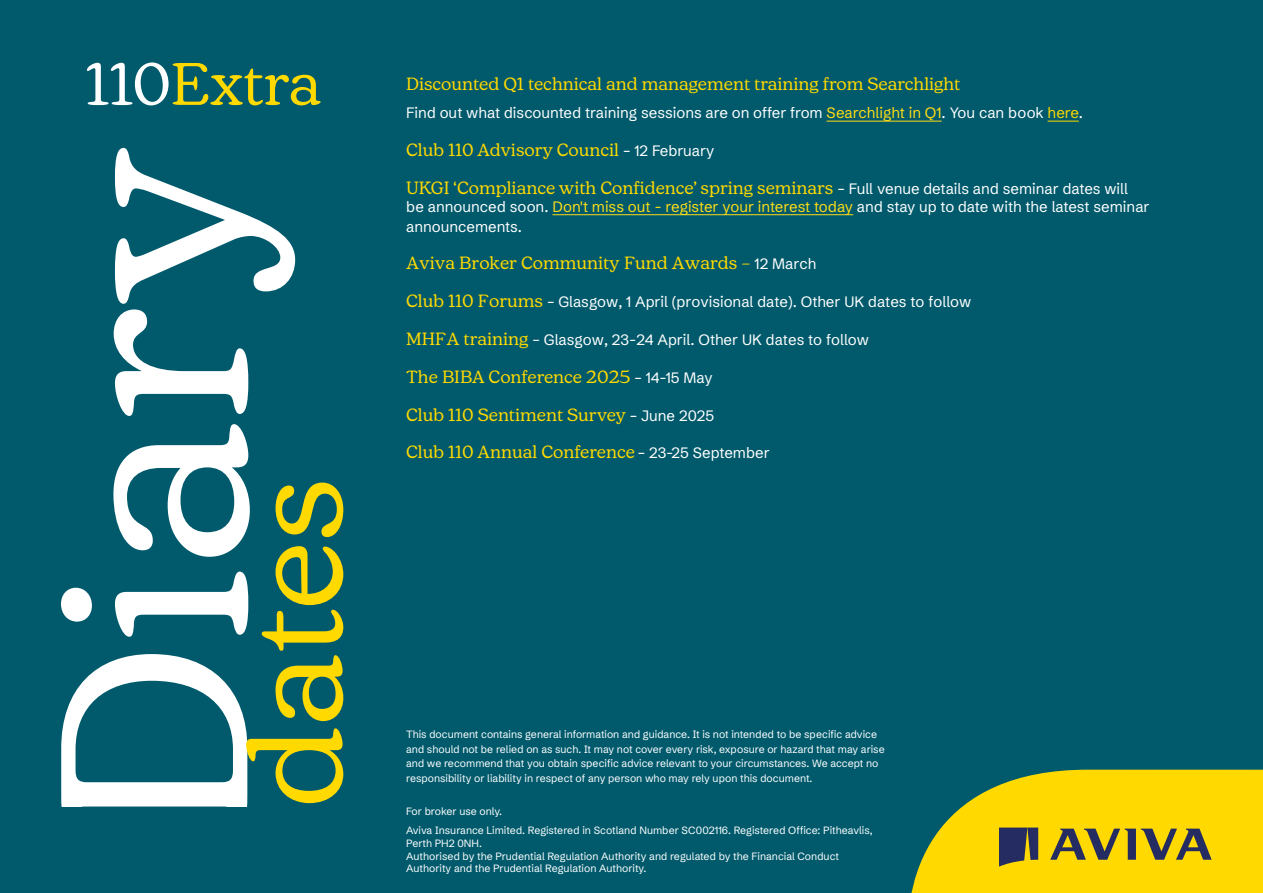
<style>
.page{position:relative;width:1263px;height:893px;background:#005a6c}
.page>*{position:absolute;margin:0;border:0;box-sizing:border-box;transform-origin:0 0}
.Heading_1_36pt{font:247.5px "Aviva Curve";color:#fff}
.t1{font:123px "Aviva Curve";color:#ffd900}
.t2{font:55.65px "Aviva Curve";letter-spacing:-.005em;color:#ffd900}
.Heading_2{font:16.5px "Aviva Curve";color:#ffd900}
.Heading_2-2{font:16.5px "Aviva Curve";color:#ffd900}
.Heading_2-3{font:15px/19.8px "Schibsted Grotesk";color:#fff}
.Heading_2-4{font:15px "Schibsted Grotesk";color:#fff}
.t3{font:10.5px/14.4px "Schibsted Grotesk";color:#fff}
.s1{color:#fff}
.s2{color:#ffdd17}
.s3{color:#ffd900}
.s4{font-family:"Schibsted Grotesk";font-size:15px;color:#fff}
.s5{font-family:"Aviva Curve";font-size:16.5px;color:#ffd900}
.s6{font-style:inherit}
</style>
<div class="page">
<hr style="left:826px;top:121px;width:116px;height:1px;background:#ffdd17">
<hr style="left:1048px;top:121px;width:31px;height:1px;background:#ffd900">
<hr style="left:552px;top:214px;width:301px;height:1px;background:#ffdd17">
<svg style="left:911px;top:770px;width:352px;height:123px;background:#d0bc13"></svg>
<p class="t2" style="left:85px;top:48px;width:238px"><span class="s1">110</span>Extra</p>
<p class="Heading_1_36pt" style="left:-4px;top:838px;width:693px;rotate:-90deg">Diary</p>
<p class="t1" style="left:217px;top:808px;width:331px;rotate:-90deg">dates</p>
<p class="Heading_2" style="left:406px;top:73px;width:556px">Discounted Q1 technical and management training from Searchlight</p>
<p class="Heading_2-3" style="left:406px;top:101px;width:678px">Find out what discounted training sessions are on offer from <span class="s2">Searchlight in Q1</span>. You can book <span class="s3">here</span>.</p>
<p class="Heading_2" style="left:406px;top:139px;width:310px">Club 110 Advisory Council <span class="s4">– 12 February</span></p>
<p class="Heading_2" style="left:406px;top:177px;width:723px">UKGI ‘Compliance with Confidence’ spring seminars <span class="s4">– Full venue details and seminar dates will</span></p>
<p class="Heading_2-3" style="left:406px;top:195px;width:745px">be announced soon. <span class="s2">Don't miss out - register your interest today</span> and stay up to date with the latest seminar announcements.</p>
<p class="Heading_2-2" style="left:406px;top:253px;width:412px">Aviva Broker Community Fund Awards – <span class="s4">12 March</span></p>
<p class="Heading_2-3" style="left:406px;top:290px;width:567px"><span class="s5">Club 110 Forums</span> – Glasgow, 1 April (provisional date)<span class="s6">. Other UK dates to follow</span></p>
<p class="Heading_2-4" style="left:406px;top:327px;width:464px"><span class="s5">MHFA training</span> <span class="s6">–</span> Glasgow, <span class="s6">23-24 April</span>. Other UK dates to follow</p>
<p class="Heading_2" style="left:406px;top:366px;width:308px">The BIBA Conference 2025 <span class="s4">– 14-15 May</span></p>
<p class="Heading_2" style="left:406px;top:404px;width:309px">Club 110 Sentiment Survey <span class="s4">– June 2025</span></p>
<p class="Heading_2" style="left:406px;top:442px;width:365px">Club 110 Annual Conference <span class="s4">– 23-25 September</span></p>
<p class="t3" style="left:406px;top:726px;width:480px">This document contains general information and guidance. It is not intended to be specific advice and should not be relied on as such. It may not cover every risk, exposure or hazard that may arise and we recommend that you obtain specific advice relevant to your circumstances. We accept no responsibility or liability in respect of any person who may rely upon this document.</p>
<p class="t3" style="left:406px;top:803px;width:98px">For broker use only.</p>
<p class="t3" style="left:406px;top:823px;width:468px;line-height:12.6px">Aviva Insurance Limited. Registered in Scotland Number SC002116. Registered Office: Pitheavlis,<br>Perth PH2 0NH.</p>
<p class="t3" style="left:406px;top:848px;width:434px;line-height:12.6px">Authorised by the Prudential Regulation Authority and regulated by the Financial Conduct<br>Authority and the Prudential Regulation Authority.</p>
</div>
